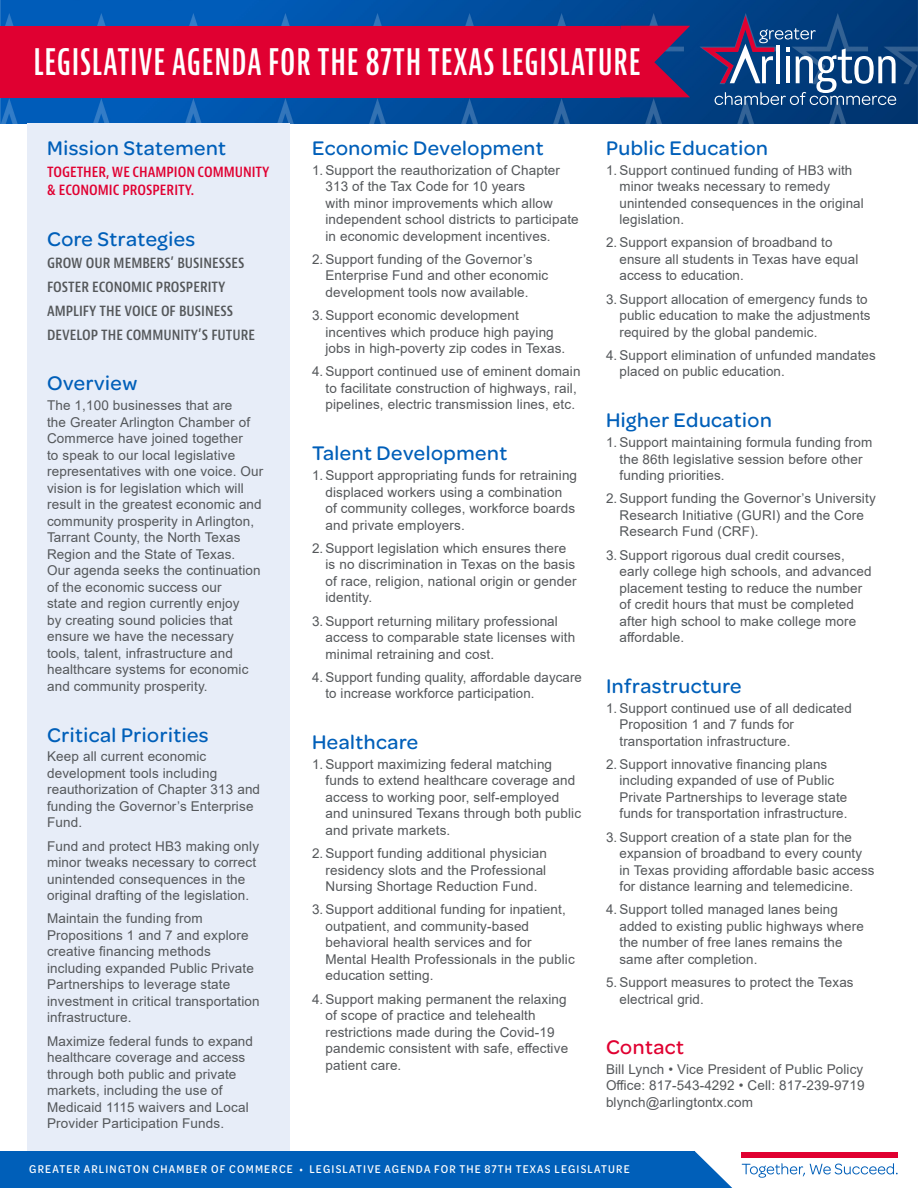
<style>
.page{position:relative;width:918px;height:1188px;background:#fff}
.page>*{position:absolute;margin:0;border:0;box-sizing:border-box;transform-origin:0 0}
.t1{font:600 extra-condensed 39px "Bernina Sans";letter-spacing:.02em;color:#fff}
.t2{font:500 21px "Omnes";letter-spacing:.025em;color:#005fb9}
.t3{font:500 21px "Omnes";letter-spacing:.025em;color:#e00031}
.t4{font:600 condensed 15px "Bernina Sans";color:#54575a}
.t5{font:600 condensed 15px/18px "Bernina Sans";color:#e00031}
.t6{font:13.5px/16.5px "Arial";letter-spacing:.01em;color:#54575a}
.t7{font:500 12px "Omnes Cond";letter-spacing:.1em;color:#fff}
</style>
<div class="page">
<img style="left:0;top:0;width:918px;height:123px">
<svg style="left:701px;top:16px;width:195px;height:89px;background:#33598f"></svg>
<svg style="left:742px;top:1163px;width:156px;height:15px"></svg>
<div style="left:741px;top:1152px;width:157px;height:6px;background:#e00031"></div>
<div style="left:0;top:1151px;width:694px;height:37px;background:#005fb9"></div>
<svg style="left:694px;top:1151px;width:38px;height:37px"></svg>
<div style="left:0;top:26px;width:620px;height:71px;background:#e00031"></div>
<svg style="left:620px;top:26px;width:70px;height:71px;background:#a71147"></svg>
<div style="left:28px;top:123px;width:262px;height:1028px;background:#e7edf8"></div>
<p class="t1" style="left:33px;top:39px;width:609px">LEGISLATIVE AGENDA FOR THE 87TH TEXAS LEGISLATURE</p>
<p class="t2" style="left:47px;top:133px;width:181px">Mission Statement</p>
<p class="t5" style="left:47px;top:163px;width:224px">TOGETHER, WE CHAMPION COMMUNITY &amp; ECONOMIC PROSPERITY.</p>
<p class="t2" style="left:47px;top:224px;width:150px">Core Strategies</p>
<p class="t4" style="left:47px;top:253px;width:199px">GROW OUR MEMBERS’ BUSINESSES</p>
<p class="t4" style="left:47px;top:277px;width:180px">FOSTER ECONOMIC PROSPERITY</p>
<p class="t4" style="left:47px;top:301px;width:187px">AMPLIFY THE VOICE OF BUSINESS</p>
<p class="t4" style="left:47px;top:325px;width:210px">DEVELOP THE COMMUNITY’S FUTURE</p>
<p class="t2" style="left:47px;top:369px;width:92px">Overview</p>
<p class="t6" style="left:47px;top:397px;width:218px">The 1,100 businesses that are<br>the Greater Arlington Chamber of<br>Commerce have joined together<br>to speak to our local legislative representatives with one voice. Our vision is for legislation which will result in the greatest economic and community prosperity in Arlington,<br>Tarrant County, the North Texas<br>Region and the State of Texas.<br>Our agenda seeks the continuation of the economic success our<br>state and region currently enjoy<br>by creating sound policies that ensure we have the necessary tools, talent, infrastructure and healthcare systems for economic and community prosperity.</p>
<p class="t2" style="left:47px;top:720px;width:163px">Critical Priorities</p>
<p class="t6" style="left:47px;top:748px;width:215px">Keep all current economic development tools including reauthorization of Chapter 313 and funding the Governor’s Enterprise<br>Fund.</p>
<p class="t6" style="left:47px;top:838px;width:214px">Fund and protect HB3 making only minor tweaks necessary to correct unintended consequences in the original drafting of the legislation.</p>
<p class="t6" style="left:47px;top:910px;width:214px">Maintain the funding from<br>Propositions 1 and 7 and explore creative financing methods including expanded Public Private<br>Partnerships to leverage state investment in critical transportation infrastructure.</p>
<p class="t6" style="left:47px;top:1033px;width:208px">Maximize federal funds to expand healthcare coverage and access through both public and private markets, including the use of<br>Medicaid 1115 waivers and Local<br>Provider Participation Funds.</p>
<p class="t2" style="left:312px;top:133px;width:233px">Economic Development</p>
<p class="t6" style="left:326px;top:162px;width:255px;text-indent:-14px">1.Support the reauthorization of Chapter 313 of the Tax Code for 10 years<br>with minor improvements which allow independent school districts to participate in economic development incentives.</p>
<p class="t6" style="left:326px;top:251px;width:224px;text-indent:-14px">2.Support funding of the Governor’s<br>Enterprise Fund and other economic development tools now available.</p>
<p class="t6" style="left:326px;top:307px;width:241px;text-indent:-14px">3.Support economic development incentives which produce high paying jobs in high-poverty zip codes in Texas.</p>
<p class="t6" style="left:326px;top:363px;width:257px;text-indent:-14px">4.Support continued use of eminent domain to facilitate construction of highways, rail, pipelines, electric transmission lines, etc.</p>
<p class="t2" style="left:312px;top:439px;width:197px">Talent Development</p>
<p class="t6" style="left:326px;top:467px;width:253px;text-indent:-14px">1.Support appropriating funds for retraining displaced workers using a combination<br>of community colleges, workforce boards and private employers.</p>
<p class="t6" style="left:326px;top:540px;width:253px;text-indent:-14px">2.Support legislation which ensures there is no discrimination in Texas on the basis of race, religion, national origin or gender identity.</p>
<p class="t6" style="left:326px;top:612px;width:251px;text-indent:-14px">3.Support returning military professional access to comparable state licenses with minimal retraining and cost.</p>
<p class="t6" style="left:326px;top:669px;width:258px;text-indent:-14px">4. Support funding quality, affordable daycare to increase workforce participation.</p>
<p class="t2" style="left:312px;top:728px;width:108px">Healthcare</p>
<p class="t6" style="left:326px;top:756px;width:257px;text-indent:-14px">1.Support maximizing federal matching funds to extend healthcare coverage and access to working poor, self-employed and uninsured Texans through both public and private markets.</p>
<p class="t6" style="left:326px;top:845px;width:223px;text-align:justify;text-indent:-14px">2.Support funding additional physician residency slots and the Professional Nursing Shortage Reduction Fund.</p>
<p class="t6" style="left:326px;top:901px;width:251px;text-indent:-14px">3.Support additional funding for inpatient, outpatient, and community-based behavioral health services and for Mental Health Professionals in the public education setting.</p>
<p class="t6" style="left:326px;top:991px;width:244px;text-indent:-14px">4.Support making permanent the relaxing of scope of practice and telehealth restrictions made during the Covid-19 pandemic consistent with safe, effective patient care.</p>
<p class="t2" style="left:606px;top:133px;width:164px">Public Education</p>
<p class="t6" style="left:620px;top:162px;width:246px;text-indent:-14px">1. Support continued funding of HB3 with minor tweaks necessary to remedy unintended consequences in the original legislation.</p>
<p class="t6" style="left:620px;top:234px;width:240px;text-indent:-14px">2. Support expansion of broadband to ensure all students in Texas have equal access to education.</p>
<p class="t6" style="left:620px;top:291px;width:253px;text-indent:-14px">3. Support allocation of emergency funds to public education to make the adjustments required by the global pandemic.</p>
<p class="t6" style="left:620px;top:347px;width:258px;text-indent:-14px">4. Support elimination of unfunded mandates placed on public education.</p>
<p class="t2" style="left:606px;top:406px;width:167px">Higher Education</p>
<p class="t6" style="left:620px;top:434px;width:254px;text-indent:-14px">1.Support maintaining formula funding from the 86th legislative session before other funding priorities.</p>
<p class="t6" style="left:620px;top:490px;width:258px;text-indent:-14px">2.Support funding the Governor’s University<br>Research Initiative (GURI) and the Core<br>Research Fund (CRF).</p>
<p class="t6" style="left:620px;top:546px;width:254px;text-indent:-14px">3.Support rigorous dual credit courses, early college high schools, and advanced placement testing to reduce the number of credit hours that must be completed after high school to make college more affordable.</p>
<p class="t2" style="left:606px;top:671px;width:137px">Infrastructure</p>
<p class="t6" style="left:620px;top:700px;width:234px;text-indent:-14px">1. Support continued use of all dedicated<br>Proposition 1 and 7 funds for transportation infrastructure.</p>
<p class="t6" style="left:620px;top:756px;width:230px;text-indent:-14px">2. Support innovative financing plans including expanded of use of Public Private Partnerships to leverage state funds for transportation infrastructure.</p>
<p class="t6" style="left:620px;top:829px;width:257px;text-indent:-14px">3. Support creation of a state plan for the expansion of broadband to every county in Texas providing affordable basic access for distance learning and telemedicine.</p>
<p class="t6" style="left:620px;top:901px;width:246px;text-indent:-14px">4. Support tolled managed lanes being added to existing public highways where the number of free lanes remains the same after completion.</p>
<p class="t6" style="left:620px;top:974px;width:236px;text-indent:-14px">5. Support measures to protect the Texas electrical grid.</p>
<p class="t3" style="left:606px;top:1033px;width:80px">Contact</p>
<p class="t6" style="left:606px;top:1061px;width:259px">Bill Lynch • Vice President of Public Policy</p>
<p class="t6" style="left:606px;top:1077px;width:260px">Office: 817-543-4292 • Cell: 817-239-9719</p>
<p class="t6" style="left:606px;top:1094px;width:149px">blynch@arlingtontx.com</p>
<p class="t7" style="left:29px;top:1161px;width:602px">GREATER ARLINGTON CHAMBER OF COMMERCE • LEGISLATIVE AGENDA FOR THE 87TH TEXAS LEGISLATURE</p>
</div>
